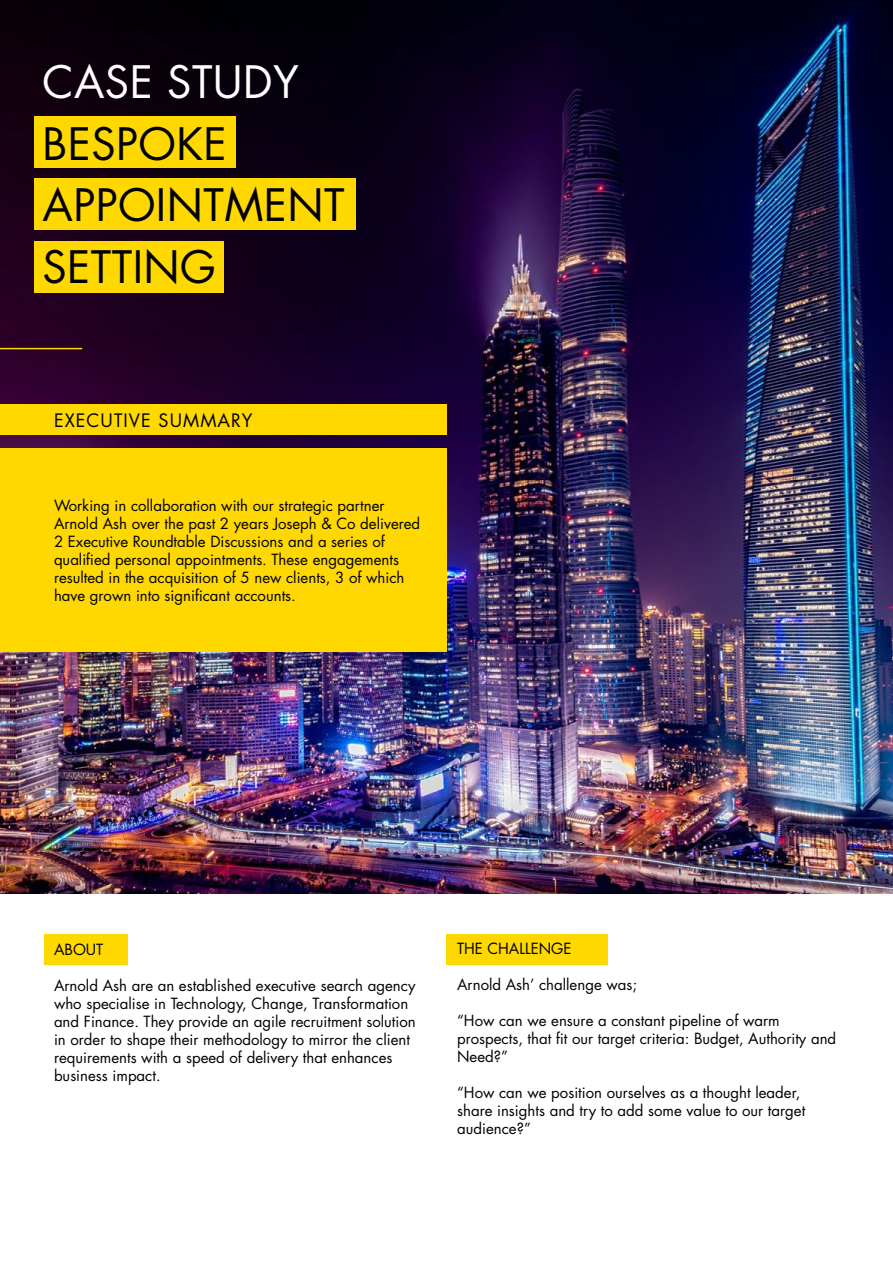
<style>
.page{position:relative;width:893px;height:1263px;background:#fff}
.page>*{position:absolute;margin:0;border:0;box-sizing:border-box;transform-origin:0 0}
.t1{font:43.5px/61.5px "Futura Std";letter-spacing:.01em;color:#000}
.t2{font:43.5px "Futura Std";letter-spacing:.01em;color:#fff}
.t3{font:18px "Futura Std";letter-spacing:.06em;color:#000}
.t4{font:15px/18px "Futura Std";color:#000}
</style>
<div class="page">
<div style="left:44px;top:934px;width:84px;height:31px;background:#ffd800"></div>
<div style="left:446px;top:934px;width:162px;height:31px;background:#ffd800"></div>
<img style="left:0;top:0;width:893px;height:893px">
<div style="left:0;top:405px;width:446px;height:30px;background:#ffd800"></div>
<div style="left:0;top:448px;width:446px;height:203px;background:#ffd800"></div>
<hr style="left:0;top:348px;width:82px;height:1px;background:#ffd800">
<div style="left:34px;top:179px;width:321px;height:51px;background:#ffd800"></div>
<div style="left:34px;top:116px;width:202px;height:52px;background:#ffd800"></div>
<div style="left:34px;top:241px;width:189px;height:52px;background:#ffd800"></div>
<h1 class="t2" style="left:43px;top:55px;width:258px">CASE STUDY</h1>
<h1 class="t1" style="left:43px;top:114px;width:304px">BESPOKE<br>APPOINTMENT<br>SETTING</h1>
<p class="t3" style="left:54px;top:409px;width:200px">EXECUTIVE SUMMARY</p>
<p class="t4" style="left:54px;top:497px;width:368px">Working in collaboration with our strategic partner Arnold Ash over the past 2 years Joseph &amp; Co delivered 2 Executive Roundtable Discussions and a series of qualified personal appointments. These engagements resulted in the acquisition of 5 new clients, 3 of which have grown into significant accounts.</p>
<p class="t4" style="left:54px;top:941px;width:51px">ABOUT</p>
<p class="t4" style="left:54px;top:977px;width:363px">Arnold Ash are an established executive search agency who specialise in Technology, Change, Transformation and Finance. They provide an agile recruitment solution in order to shape their methodology to mirror the client requirements with a speed of delivery that enhances business impact.</p>
<p class="t4" style="left:457px;top:940px;width:116px">THE CHALLENGE</p>
<p class="t4" style="left:457px;top:976px;width:181px">Arnold Ash’ challenge was;</p>
<p class="t4" style="left:457px;top:1012px;width:381px">“How can we ensure a constant pipeline of warm prospects, that fit our target criteria: Budget, Authority and<br>Need?”</p>
<p class="t4" style="left:457px;top:1084px;width:350px">“How can we position ourselves as a thought leader, share insights and try to add some value to our target audience?”</p>
</div>
